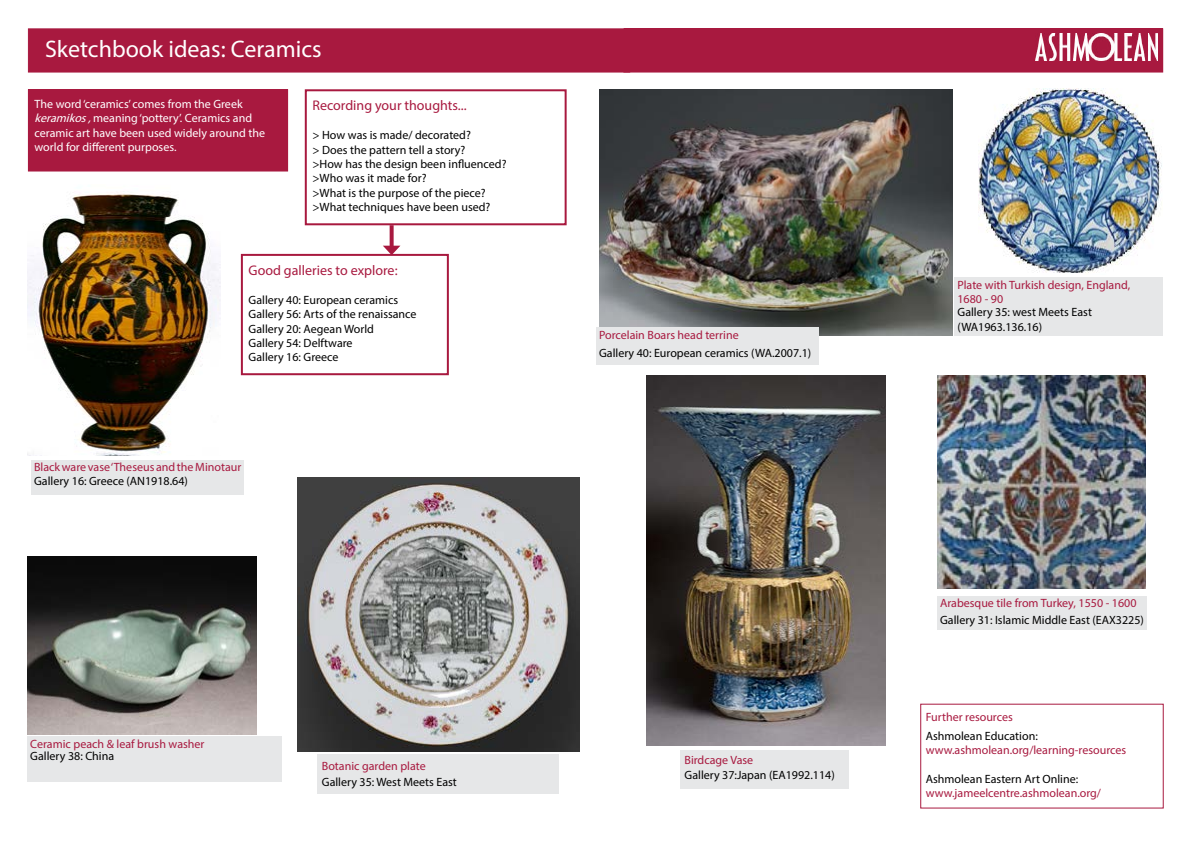
<style>
.page{position:relative;width:1191px;height:842px;background:#fff}
.page>*{position:absolute;margin:0;border:0;box-sizing:border-box;transform-origin:0 0}
.t1{font:24px "Myriad Pro";color:#fff}
.t2{font:14px "Myriad Pro";color:#a8193f}
.t3{font:12px/14.4px "Myriad Pro";color:#000}
.t4{font:12px/14.4px "Myriad Pro";color:#a8193f}
.t5{font:12px/14.4px "Myriad Pro";color:#fff}
.s1{font-style:italic}
</style>
<div class="page">
<div style="left:28px;top:28px;width:602px;height:45px;background:#a8193f;border:1px solid #a8193f"></div>
<div style="left:624px;top:29px;width:538px;height:43px;background:#a8193f"></div>
<img style="left:1035px;top:34px;width:123px;height:27px">
<div style="left:623px;top:28px;width:540px;height:45px;border:1px solid #a8193f"></div>
<div style="left:31px;top:460px;width:213px;height:34px;background:#e6e7e8"></div>
<div style="left:27px;top:736px;width:255px;height:45px;background:#e6e7e8"></div>
<div style="left:937px;top:596px;width:209px;height:33px;background:#e6e7e8"></div>
<div style="left:680px;top:750px;width:169px;height:38px;background:#e6e7e8"></div>
<img style="left:978px;top:88px;width:184px;height:185px">
<div style="left:954px;top:277px;width:209px;height:59px;background:#e6e7e8"></div>
<div style="left:241px;top:254px;width:208px;height:121px;border:2px solid #a8193f"></div>
<div style="left:305px;top:89px;width:261px;height:136px;border:2px solid #a8193f"></div>
<svg style="left:389px;top:225px;width:4px;height:21px"></svg>
<svg style="left:383px;top:246px;width:17px;height:9px"></svg>
<div style="left:28px;top:90px;width:260px;height:81px;background:#a8193f"></div>
<div style="left:28px;top:89px;width:260px;height:82px;border:1px solid #a8193f"></div>
<div style="left:317px;top:754px;width:242px;height:40px;background:#e6e7e8"></div>
<img style="left:27px;top:557px;width:229px;height:177px">
<img style="left:28px;top:194px;width:193px;height:261px">
<img style="left:599px;top:89px;width:353px;height:247px">
<div style="left:596px;top:327px;width:222px;height:38px;background:#e6e7e8"></div>
<img style="left:298px;top:477px;width:281px;height:274px">
<img style="left:937px;top:375px;width:208px;height:213px">
<img style="left:647px;top:375px;width:238px;height:370px">
<h1 class="t1" style="left:45px;top:34px;width:278px">Sketchbook ideas: Ceramics</h1>
<p class="t5" style="left:35px;top:96px;width:232px">The word ‘ceramics’ comes from the Greek <span class="s1">keramikos,</span>meaning ‘pottery’. Ceramics and ceramic art have been used widely around the world for different purposes.</p>
<p class="t2" style="left:312px;top:97px;width:156px">Recording your thoughts...</p>
<p class="t3" style="left:312px;top:128px;width:196px">&gt; How was is made/ decorated?<br>&gt; Does the pattern tell a story?<br>&gt;How has the design been influenced? &gt;Who was it made for?<br>&gt;What is the purpose of the piece? &gt;What techniques have been used?</p>
<p class="t2" style="left:248px;top:262px;width:150px">Good galleries to explore:</p>
<p class="t3" style="left:248px;top:292px;width:170px">Gallery 40: European ceramics<br>Gallery 56: Arts of the renaissance<br>Gallery 20: Aegean World<br>Gallery 54: Delftware<br>Gallery 16: Greece</p>
<p class="t4" style="left:34px;top:460px;width:209px">Black ware vase ‘Theseus and the Minotaur</p>
<p class="t3" style="left:34px;top:473px;width:155px">Gallery 16: Greece (AN1918.64)</p>
<p class="t4" style="left:30px;top:736px;width:176px">Ceramic peach &amp; leaf brush washer</p>
<p class="t3" style="left:30px;top:748px;width:85px">Gallery 38: China</p>
<p class="t4" style="left:322px;top:758px;width:105px">Botanic garden plate</p>
<p class="t3" style="left:322px;top:775px;width:137px">Gallery 35: West Meets East</p>
<p class="t4" style="left:599px;top:327px;width:141px">Porcelain Boars head terrine</p>
<p class="t3" style="left:599px;top:345px;width:214px">Gallery 40: European ceramics (WA.2007.1)</p>
<p class="t4" style="left:957px;top:278px;width:174px">Plate with Turkish design, England,<br>1680 - 90</p>
<p class="t3" style="left:957px;top:305px;width:136px">Gallery 35: west Meets East (WA1963.136.16)</p>
<p class="t4" style="left:684px;top:753px;width:70px">Birdcage Vase</p>
<p class="t3" style="left:684px;top:768px;width:152px">Gallery 37:Japan (EA1992.114)</p>
<p class="t4" style="left:940px;top:596px;width:198px">Arabesque tile from Turkey, 1550 - 1600</p>
<p class="t3" style="left:940px;top:613px;width:205px">Gallery 31: Islamic Middle East (EAX3225)</p>
<p class="t4" style="left:925px;top:709px;width:88px">Further resources</p>
<p class="t3" style="left:925px;top:728px;width:113px">Ashmolean Education:</p>
<p class="t4" style="left:925px;top:743px;width:202px">www.ashmolean.org/learning-resources</p>
<p class="t3" style="left:925px;top:771px;width:154px">Ashmolean Eastern Art Online:</p>
<p class="t4" style="left:925px;top:786px;width:177px">www.jameelcentre.ashmolean.org/</p>
</div>
